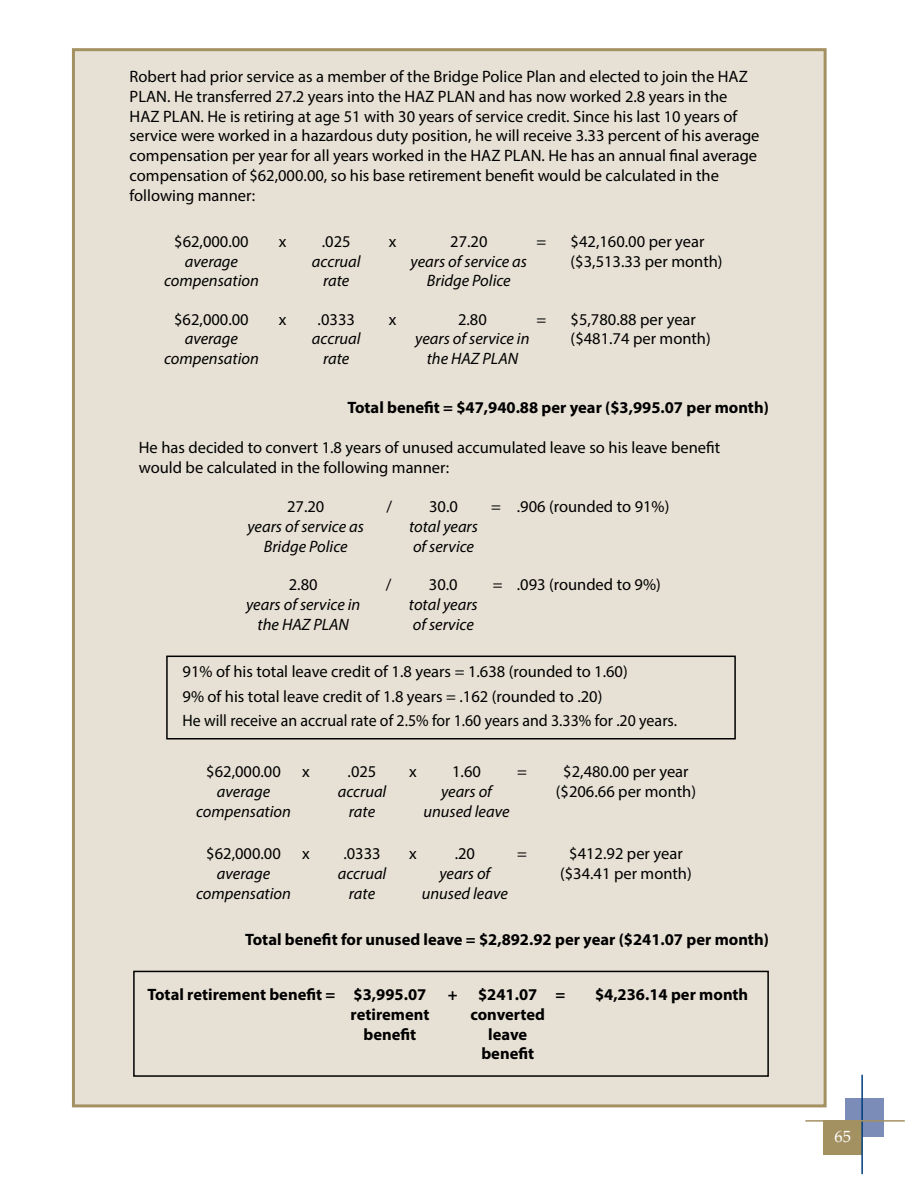
<style>
.page{position:relative;width:918px;height:1188px;background:#fff}
.page>*{position:absolute;margin:0;border:0;box-sizing:border-box;transform-origin:0 0}
.t1{font:16.5px/19.8px "Myriad Pro";color:#000}
.t2{font:italic 16.5px/19.8px "Myriad Pro";color:#000;text-align:center}
.t3{font:700 16.5px/19.8px "Myriad Pro";color:#000;text-align:center}
.t4{font:16.5px "Palatino Linotype";color:#fff}
</style>
<div class="page">
<div style="left:845px;top:1099px;width:39px;height:38px;background:#7c8cb8"></div>
<div style="left:824px;top:1120px;width:38px;height:35px;background:#a39161"></div>
<hr style="left:861px;top:1075px;width:2px;height:99px;background:#003e7e">
<hr style="left:805px;top:1120px;width:100px;height:2px;background:#a39161">
<div style="left:72px;top:48px;width:755px;height:1059px;background:#e7e1d5;border:3px solid #a39161"></div>
<div style="left:166px;top:656px;width:570px;height:84px;border:2px solid #000"></div>
<div style="left:133px;top:971px;width:636px;height:106px;border:2px solid #000"></div>
<p class="t1" style="left:130px;top:66px;width:631px">Robert had prior service as a member of the Bridge Police Plan and elected to join the HAZ PLAN. He transferred 27.2 years into the HAZ PLAN and has now worked 2.8 years in the HAZ PLAN. He is retiring at age 51 with 30 years of service credit. Since his last 10 years of service were worked in a hazardous duty position, he will receive 3.33 percent of his average compensation per year for all years worked in the HAZ PLAN. He has an annual final average compensation of $62,000.00, so his base retirement benefit would be calculated in the following manner:</p>
<p class="t1" style="left:174px;top:231px;width:76px">$62,000.00</p>
<p class="t2" style="left:164px;top:251px;width:96px">average compensation</p>
<p class="t1" style="left:174px;top:309px;width:76px">$62,000.00</p>
<p class="t2" style="left:164px;top:329px;width:96px">average compensation</p>
<p class="t1" style="left:322px;top:231px;width:30px">.025</p>
<p class="t2" style="left:312px;top:251px;width:50px">accrual rate</p>
<p class="t1" style="left:450px;top:231px;width:39px">27.20</p>
<p class="t2" style="left:411px;top:251px;width:118px">years of service as<br>Bridge Police</p>
<p class="t1" style="left:279px;top:231px;width:9px">x</p>
<p class="t1" style="left:389px;top:231px;width:9px">x</p>
<p class="t1" style="left:537px;top:231px;width:11px">=</p>
<p class="t1" style="left:318px;top:309px;width:39px">.0333</p>
<p class="t2" style="left:312px;top:329px;width:50px">accrual rate</p>
<p class="t1" style="left:458px;top:309px;width:30px">2.80</p>
<p class="t2" style="left:415px;top:329px;width:116px">years of service in the HAZ PLAN</p>
<p class="t1" style="left:279px;top:309px;width:9px">x</p>
<p class="t1" style="left:389px;top:309px;width:9px">x</p>
<p class="t1" style="left:537px;top:309px;width:11px">=</p>
<p class="t1" style="left:571px;top:231px;width:154px">$42,160.00 per year ($3,513.33 per month)</p>
<p class="t1" style="left:571px;top:309px;width:142px">$5,780.88 per year ($481.74 per month)</p>
<p class="t3" style="left:347px;top:397px;width:423px">Total benefit = $47,940.88 per year ($3,995.07 per month)</p>
<p class="t1" style="left:139px;top:437px;width:583px">He has decided to convert 1.8 years of unused accumulated leave so his leave benefit would be calculated in the following manner:</p>
<p class="t1" style="left:429px;top:497px;width:30px">30.0</p>
<p class="t2" style="left:409px;top:517px;width:70px;text-align:left">total years of service</p>
<p class="t1" style="left:386px;top:497px;width:7px">/</p>
<p class="t1" style="left:491px;top:497px;width:180px">= .906 (rounded to 91%)</p>
<p class="t1" style="left:287px;top:497px;width:39px">27.20</p>
<p class="t2" style="left:248px;top:517px;width:118px">years of service as<br>Bridge Police</p>
<p class="t1" style="left:289px;top:575px;width:30px">2.80</p>
<p class="t2" style="left:246px;top:594px;width:116px">years of service in the HAZ PLAN</p>
<p class="t1" style="left:386px;top:575px;width:7px">/</p>
<p class="t1" style="left:493px;top:575px;width:170px">= .093 (rounded to 9%)</p>
<p class="t1" style="left:429px;top:575px;width:30px">30.0</p>
<p class="t2" style="left:409px;top:594px;width:70px;text-align:left">total years of service</p>
<p class="t1" style="left:183px;top:659px;width:496px;line-height:24.8px">91% of his total leave credit of 1.8 years = 1.638 (rounded to 1.60)<br>9% of his total leave credit of 1.8 years = .162 (rounded to .20)<br>He will receive an accrual rate of 2.5% for 1.60 years and 3.33% for .20 years.</p>
<p class="t1" style="left:206px;top:761px;width:76px">$62,000.00</p>
<p class="t2" style="left:196px;top:781px;width:96px">average compensation</p>
<p class="t1" style="left:556px;top:761px;width:142px;text-align:center">$2,480.00 per year ($206.66 per month)</p>
<p class="t1" style="left:348px;top:761px;width:30px">.025</p>
<p class="t2" style="left:338px;top:781px;width:50px">accrual rate</p>
<p class="t1" style="left:452px;top:762px;width:30px">1.60</p>
<p class="t2" style="left:423px;top:781px;width:88px">years of unused leave</p>
<p class="t1" style="left:302px;top:761px;width:9px">x</p>
<p class="t1" style="left:409px;top:761px;width:9px">x</p>
<p class="t1" style="left:517px;top:761px;width:11px">=</p>
<p class="t1" style="left:206px;top:843px;width:76px">$62,000.00</p>
<p class="t2" style="left:196px;top:863px;width:96px">average compensation</p>
<p class="t1" style="left:343px;top:843px;width:39px">.0333</p>
<p class="t2" style="left:338px;top:863px;width:50px">accrual rate</p>
<p class="t1" style="left:455px;top:844px;width:22px">.20</p>
<p class="t2" style="left:422px;top:863px;width:88px">years of unused leave</p>
<p class="t1" style="left:302px;top:843px;width:9px">x</p>
<p class="t1" style="left:409px;top:843px;width:9px">x</p>
<p class="t1" style="left:517px;top:843px;width:11px">=</p>
<p class="t1" style="left:560px;top:843px;width:133px;text-align:center">$412.92 per year ($34.41 per month)</p>
<p class="t3" style="left:245px;top:929px;width:525px">Total benefit for unused leave = $2,892.92 per year ($241.07 per month)</p>
<p class="t3" style="left:471px;top:984px;width:76px">$241.07 converted leave benefit</p>
<p class="t3" style="left:147px;top:984px;width:189px">Total retirement benefit =</p>
<p class="t3" style="left:448px;top:984px;width:11px">+</p>
<p class="t3" style="left:555px;top:984px;width:11px">=</p>
<p class="t3" style="left:595px;top:984px;width:155px">$4,236.14 per month</p>
<p class="t3" style="left:351px;top:984px;width:80px">$3,995.07 retirement benefit</p>
<p class="t4" style="left:834px;top:1124px;width:18px">65</p>
</div>
